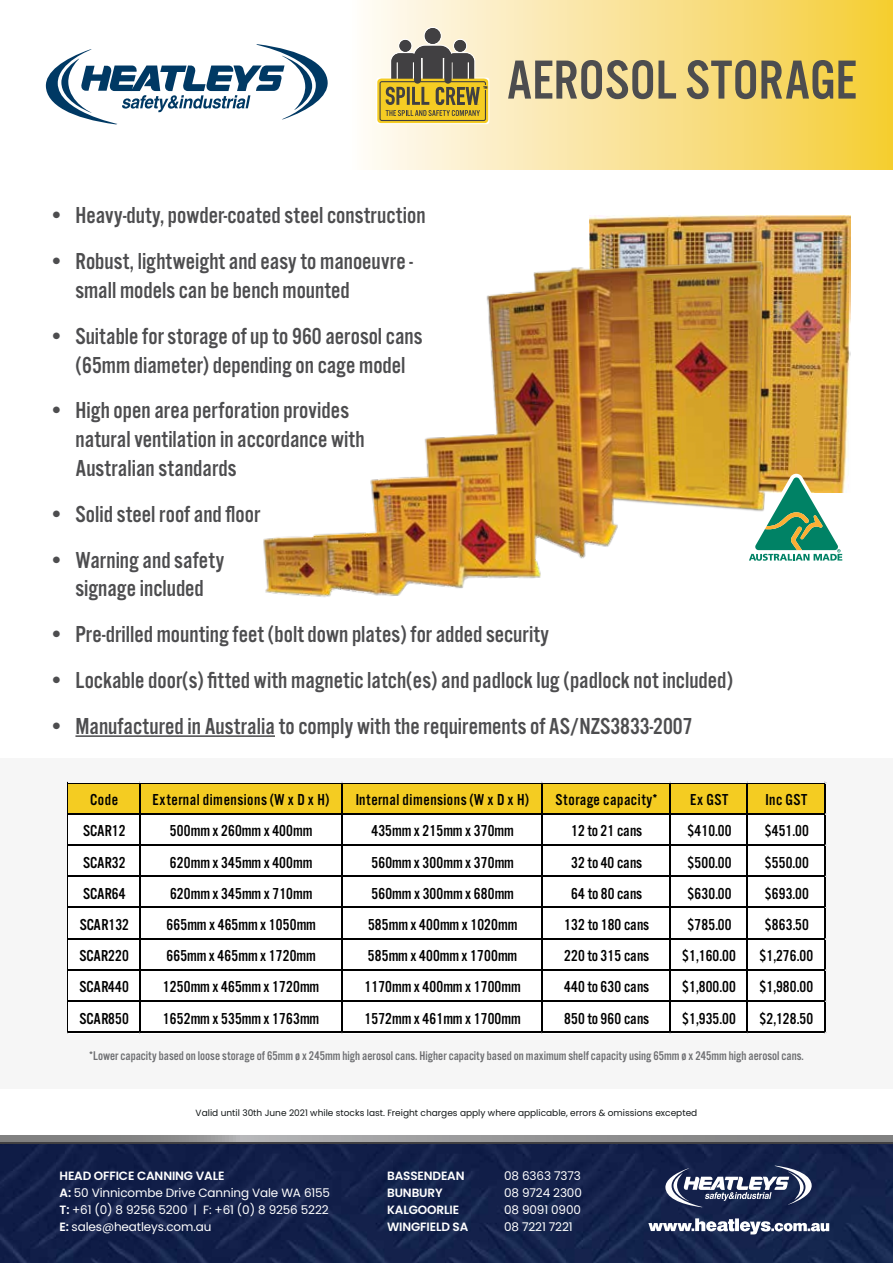
<style>
.page{position:relative;width:893px;height:1263px;background:#fff}
.page>*{position:absolute;margin:0;border:0;box-sizing:border-box;transform-origin:0 0}
.t1{font:57px "Alternate Got No 3 D";color:#4d4d4f}
.t2{font:24px/28.8px "Alternate Got No 3 D";color:#4d4d4f}
.t3{font:16.5px "Alternate Got No 3 D";letter-spacing:.01em;color:#000}
.t4{font:16.5px "Alternate Got No 3 D";letter-spacing:.035em;color:#000}
.t5{font:13.05px "Alternate Got No 3 D";color:#6d6e71}
.t6{font:12px/17px "Poppins";letter-spacing:-.01em;color:#fff}
.t7{font:600 12px "Poppins";letter-spacing:-.01em;color:#fff}
.t8{font:9px "Poppins";color:#131718}
.s1{font-weight:600}
</style>
<div class="page">
<div style="left:0;top:758px;width:893px;height:330px;background:#f6f6f6"></div>
<div style="left:347px;top:0;width:546px;height:170px;background:linear-gradient(to right,#fffbfd,#f5cd37)"></div>
<hr style="left:75px;top:735px;width:200px;height:2px;background:#4d4d4f">
<img style="left:589px;top:216px;width:261px;height:258px">
<img style="left:263px;top:258px;width:522px;height:339px">
<svg style="left:746px;top:474px;width:100px;height:90px"></svg>
<div style="left:68px;top:783px;width:757px;height:32px;background:#f4cc22"></div>
<div style="left:68px;top:814px;width:757px;height:219px;background:#fff"></div>
<hr style="left:68px;top:783px;width:757px;height:1px;background:#000">
<hr style="left:68px;top:813px;width:757px;height:2px;background:#000">
<hr style="left:68px;top:844px;width:757px;height:2px;background:#000">
<hr style="left:68px;top:875px;width:757px;height:2px;background:#000">
<hr style="left:68px;top:906px;width:757px;height:2px;background:#000">
<hr style="left:68px;top:938px;width:757px;height:1px;background:#000">
<hr style="left:68px;top:969px;width:757px;height:2px;background:#000">
<hr style="left:68px;top:1000px;width:757px;height:2px;background:#000">
<hr style="left:67px;top:783px;width:1px;height:250px;background:#000">
<hr style="left:139px;top:783px;width:1px;height:250px;background:#000">
<hr style="left:341px;top:783px;width:2px;height:250px;background:#000">
<hr style="left:541px;top:783px;width:1px;height:250px;background:#000">
<hr style="left:669px;top:783px;width:2px;height:250px;background:#000">
<hr style="left:746px;top:783px;width:2px;height:250px;background:#000">
<hr style="left:68px;top:1031px;width:757px;height:2px;background:#000">
<hr style="left:824px;top:783px;width:1px;height:250px;background:#000">
<svg style="left:45px;top:44px;width:283px;height:80px"></svg>
<img style="left:0;top:1144px;width:893px;height:119px">
<div style="left:0;top:1137px;width:893px;height:7px;background:#414042"></div>
<svg style="left:0;top:1135px;width:893px;height:7px;background:#919292"></svg>
<svg style="left:648px;top:1218px;width:86px;height:13px"></svg>
<svg style="left:735px;top:1218px;width:4px;height:13px"></svg>
<svg style="left:740px;top:1221px;width:89px;height:13px"></svg>
<svg style="left:665px;top:1165px;width:147px;height:42px"></svg>
<svg style="left:376px;top:78px;width:113px;height:46px"></svg>
<div style="left:377px;top:79px;width:111px;height:44px;background:#eac324;border-radius:3px"></div>
<svg style="left:379px;top:27px;width:108px;height:94px"></svg>
<h1 class="t1" style="left:507px;top:50px;width:352px">AEROSOL STORAGE</h1>
<p class="t2" style="left:48px;top:201px;width:379px">• Heavy-duty, powder-coated steel construction</p>
<p class="t2" style="left:75px;top:247px;width:339px;text-indent:-27px">• Robust, lightweight and easy to manoeuvre - small models can be bench mounted</p>
<p class="t2" style="left:48px;top:321px;width:376px;text-align:center">• Suitable for storage of up to 960 aerosol cans (65mm diameter) depending on cage model</p>
<p class="t2" style="left:75px;top:396px;width:291px;text-indent:-27px">• High open area perforation provides natural ventilation in accordance with<br>Australian standards</p>
<p class="t2" style="left:48px;top:499px;width:213px">• Solid steel roof and floor</p>
<p class="t2" style="left:48px;top:545px;width:177px;text-align:center">• Warning and safety signage included</p>
<p class="t2" style="left:48px;top:620px;width:502px">• Pre-drilled mounting feet (bolt down plates) for added security</p>
<p class="t2" style="left:48px;top:666px;width:686px">• Lockable door(s) fitted with magnetic latch(es) and padlock lug (padlock not included)</p>
<p class="t2" style="left:48px;top:711px;width:646px">• Manufactured in Australia to comply with the requirements of AS/NZS3833-2007</p>
<p class="t3" style="left:90px;top:791px;width:30px">Code</p>
<p class="t4" style="left:153px;top:791px;width:178px">Externaldimensions(W x D x H)</p>
<p class="t4" style="left:356px;top:791px;width:175px">Internaldimensions(W x D x H)</p>
<p class="t4" style="left:555px;top:791px;width:104px">Storagecapacity*</p>
<p class="t3" style="left:690px;top:791px;width:40px">Ex GST</p>
<p class="t3" style="left:766px;top:791px;width:43px">Inc GST</p>
<p class="t3" style="left:83px;top:822px;width:44px">SCAR12</p>
<p class="t3" style="left:170px;top:822px;width:144px">500mmx 260mmx 400mm</p>
<p class="t3" style="left:371px;top:822px;width:144px">435mmx 215mmx 370mm</p>
<p class="t3" style="left:571px;top:822px;width:73px">12 to 21 cans</p>
<p class="t3" style="left:687px;top:822px;width:46px">$410.00</p>
<p class="t3" style="left:765px;top:822px;width:46px">$451.00</p>
<p class="t3" style="left:83px;top:854px;width:44px">SCAR32</p>
<p class="t3" style="left:170px;top:854px;width:144px">620mmx 345mmx 400mm</p>
<p class="t3" style="left:371px;top:854px;width:144px">560mmx 300mmx 370mm</p>
<p class="t3" style="left:571px;top:854px;width:73px">32 to 40 cans</p>
<p class="t3" style="left:687px;top:854px;width:46px">$500.00</p>
<p class="t3" style="left:765px;top:854px;width:46px">$550.00</p>
<p class="t3" style="left:83px;top:885px;width:44px">SCAR64</p>
<p class="t3" style="left:170px;top:885px;width:144px">620mmx 345mmx 710mm</p>
<p class="t3" style="left:371px;top:885px;width:144px">560mmx 300mmx 680mm</p>
<p class="t3" style="left:571px;top:885px;width:73px">64 to 80 cans</p>
<p class="t3" style="left:688px;top:885px;width:46px">$630.00</p>
<p class="t3" style="left:765px;top:885px;width:46px">$693.00</p>
<p class="t3" style="left:80px;top:916px;width:51px">SCAR132</p>
<p class="t3" style="left:167px;top:916px;width:151px">665mmx 465mmx 1050mm</p>
<p class="t3" style="left:368px;top:916px;width:151px">585mmx 400mmx 1020mm</p>
<p class="t3" style="left:564px;top:916px;width:86px">132 to 180 cans</p>
<p class="t3" style="left:688px;top:916px;width:46px">$785.00</p>
<p class="t3" style="left:765px;top:916px;width:45px">$863.50</p>
<p class="t3" style="left:80px;top:947px;width:51px">SCAR220</p>
<p class="t3" style="left:166px;top:947px;width:151px">665mmx 465mmx 1720mm</p>
<p class="t3" style="left:368px;top:947px;width:151px">585mmx 400mmx 1700mm</p>
<p class="t3" style="left:564px;top:947px;width:86px">220 to 315 cans</p>
<p class="t3" style="left:682px;top:947px;width:55px">$1,160.00</p>
<p class="t3" style="left:759px;top:947px;width:55px">$1,276.00</p>
<p class="t3" style="left:80px;top:978px;width:51px">SCAR440</p>
<p class="t3" style="left:163px;top:978px;width:158px">1250mmx 465mmx 1720mm</p>
<p class="t3" style="left:364px;top:978px;width:158px">1170mmx 400mmx 1700mm</p>
<p class="t3" style="left:564px;top:978px;width:86px">440 to 630 cans</p>
<p class="t3" style="left:682px;top:978px;width:55px">$1,800.00</p>
<p class="t3" style="left:759px;top:978px;width:55px">$1,980.00</p>
<p class="t3" style="left:80px;top:1010px;width:51px">SCAR850</p>
<p class="t3" style="left:163px;top:1010px;width:158px">1652mmx 535mmx 1763mm</p>
<p class="t3" style="left:364px;top:1010px;width:158px">1572mmx 461mmx 1700mm</p>
<p class="t3" style="left:564px;top:1010px;width:86px">850 to 960 cans</p>
<p class="t3" style="left:682px;top:1010px;width:55px">$1,935.00</p>
<p class="t3" style="left:759px;top:1010px;width:55px">$2,128.50</p>
<p class="t5" style="left:89px;top:1048px;width:716px">*Lower capacity based on loose storage of 65mm ø x 245mm high aerosol cans. Higher capacity based on maximum shelf capacity using 65mm ø x 245mm high aerosol cans.</p>
<p class="t8" style="left:196px;top:1107px;width:503px">Valid until 30th June 2021 while stocks last. Freight charges apply where applicable, errors &amp; omissions excepted</p>
<p class="t6" style="left:60px;top:1167px;width:272px"><span class="s1">HEAD OFFICE CANNING VALE<br>A:</span> 50 Vinnicombe Drive Canning Vale WA 6155<br><span class="s1">T:</span> +61 (0) 8 9256 5200 | F: +61 (0) 8 9256 5222<br><span class="s1">E:</span> sales@heatleys.com.au</p>
<p class="t7" style="left:387px;top:1169px;width:79px">BASSENDEAN</p>
<p class="t6" style="left:504px;top:1167px;width:78px">08 6363 7373</p>
<p class="t7" style="left:387px;top:1186px;width:57px">BUNBURY</p>
<p class="t6" style="left:504px;top:1184px;width:79px">08 9724 2300</p>
<p class="t7" style="left:387px;top:1203px;width:73px">KALGOORLIE</p>
<p class="t6" style="left:504px;top:1201px;width:78px">08 9091 0900</p>
<p class="t7" style="left:387px;top:1220px;width:83px">WINGFIELD SA</p>
<p class="t6" style="left:504px;top:1218px;width:70px">08 7221 7221</p>
</div>
